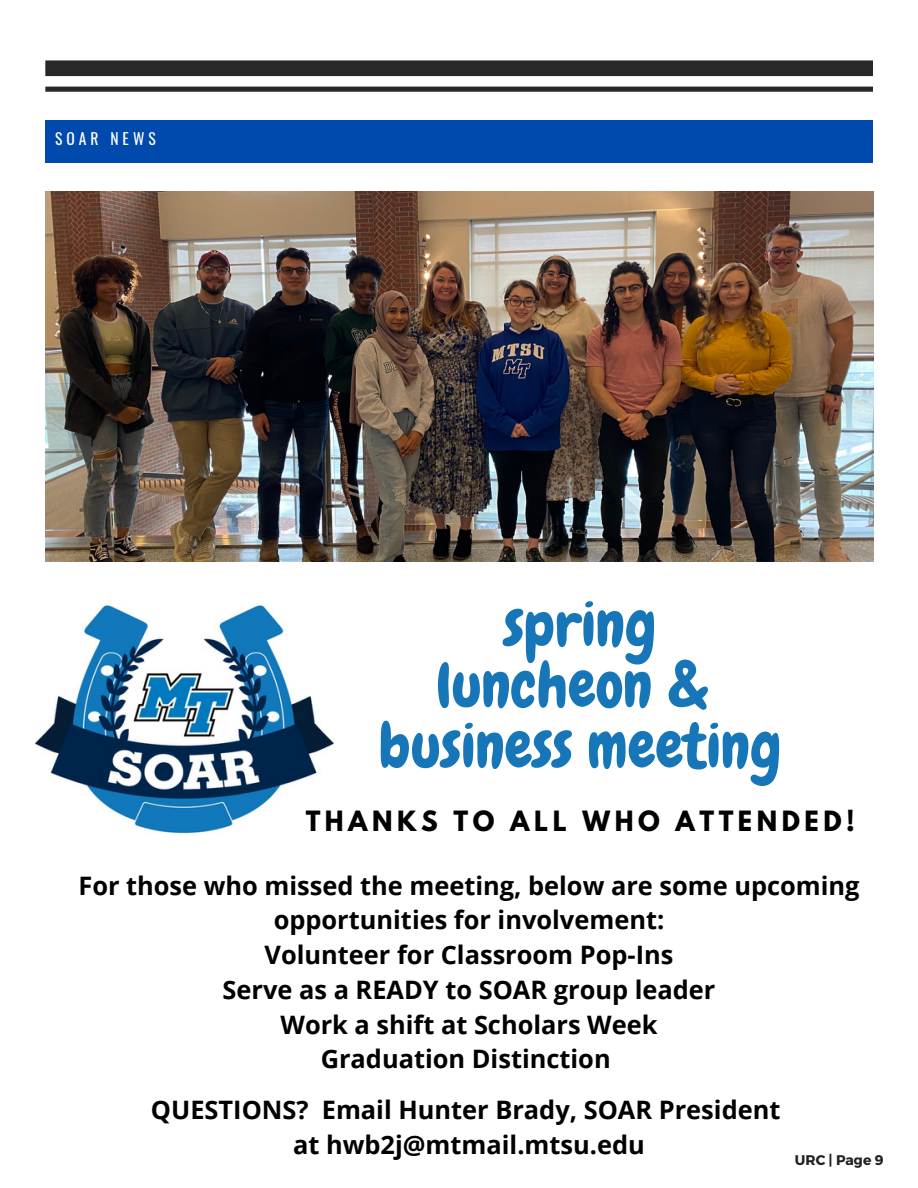
<style>
.page{position:relative;width:918px;height:1188px;background:#fff}
.page>*{position:absolute;margin:0;border:0;box-sizing:border-box;transform-origin:0 0}
.t1{font:61.8px/60.8px "Chewy";color:#1676b7;text-align:center}
.t2{font:700 25.35px/34.8px "Open Sans";color:#000;text-align:center}
.t3{font:700 24.75px "League Spartan";letter-spacing:.18em;color:#000}
.t4{font:15.6px "Oswald";letter-spacing:.26em;color:#fff}
.t5{font:700 13.95px "Montserrat";color:#222}
</style>
<div class="page">
<svg style="left:45px;top:60px;width:828px;height:32px"></svg>
<div style="left:45px;top:120px;width:828px;height:43px;background:#004aad"></div>
<img style="left:45px;top:191px;width:828px;height:370px">
<img style="left:34px;top:605px;width:301px;height:229px">
<p class="t4" style="left:55px;top:126px;width:102px">SOAR NEWS</p>
<h1 class="t1" style="left:379px;top:595px;width:404px">spring<br>luncheon &amp; business meeting</h1>
<p class="t3" style="left:306px;top:809px;width:551px">THANKS TO ALL WHO ATTENDED!</p>
<p class="t2" style="left:78px;top:867px;width:783px">For those who missed the meeting, below are some upcoming opportunities for involvement:<br>Volunteer for Classroom Pop-Ins<br>Serve as a READY to SOAR group leader<br>Work a shift at Scholars Week<br>Graduation Distinction</p>
<p class="t2" style="left:151px;top:1092px;width:631px">QUESTIONS? Email Hunter Brady, SOAR President at hwb2j@mtmail.mtsu.edu</p>
<p class="t5" style="left:795px;top:1151px;width:90px">URC | Page 9</p>
</div>
